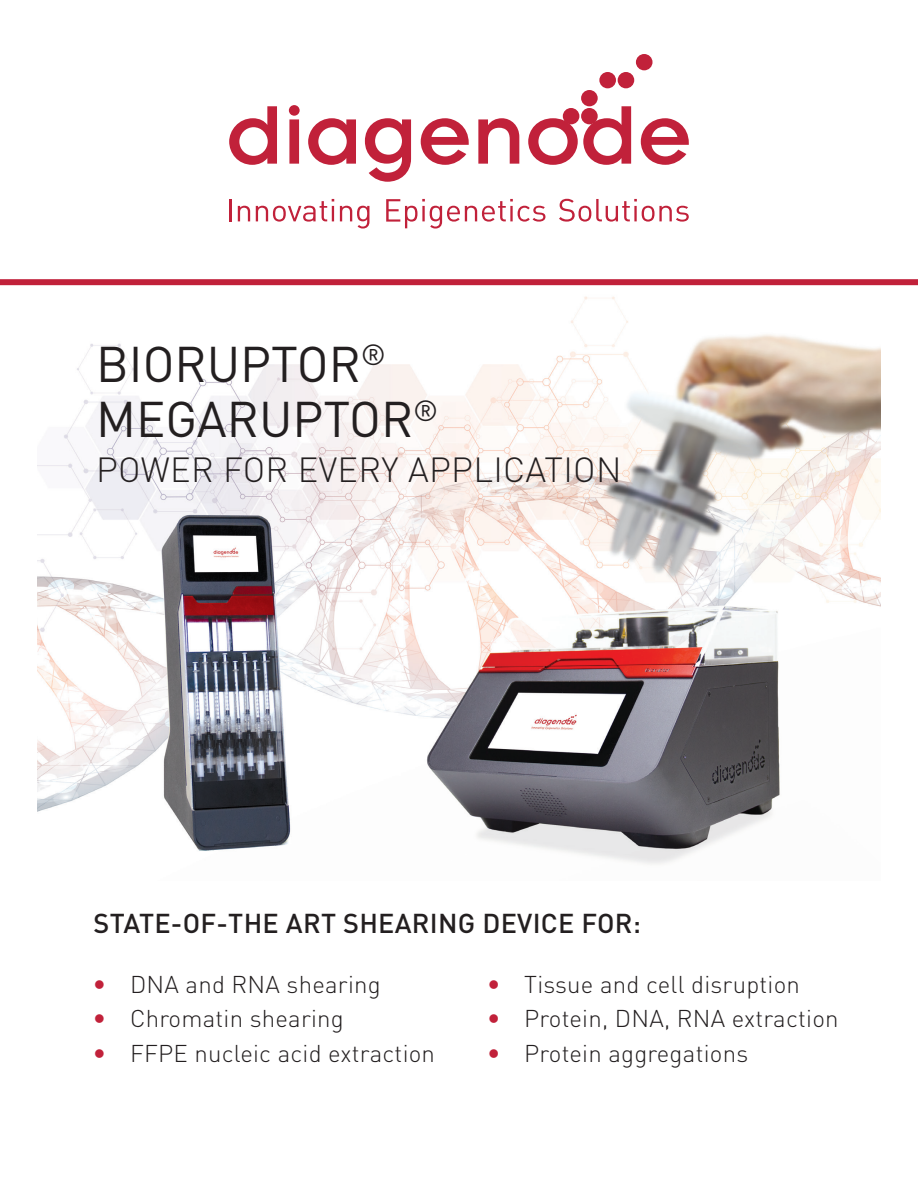
<style>
.page{position:relative;width:918px;height:1188px;background:#fff}
.page>*{position:absolute;margin:0;border:0;box-sizing:border-box;transform-origin:0 0}
.Head1{font:49.5px "DIN";color:#231f20}
.Head1-2{font:300 34.5px "DIN";letter-spacing:.01em;color:#231f20}
.Subhead{font:500 27px "DIN";letter-spacing:.01em;color:#231f20}
.Subhead1{font:300 24px "DIN";letter-spacing:.01em;color:#231f20}
.s1{font-family:"Avenir";font-weight:500;color:#c1213a}
</style>
<div class="page">
<img style="left:37px;top:285px;width:844px;height:580px">
<div style="left:0;top:279px;width:918px;height:6px;background:#c1213a"></div>
<div style="left:581px;top:90px;width:17px;height:16px;background:#c1213a;border-radius:50%"></div>
<div style="left:599px;top:72px;width:17px;height:16px;background:#c1213a;border-radius:50%"></div>
<div style="left:618px;top:72px;width:16px;height:16px;background:#c1213a;border-radius:50%"></div>
<div style="left:636px;top:54px;width:17px;height:16px;background:#c1213a;border-radius:50%"></div>
<svg style="left:229px;top:106px;width:48px;height:59px"></svg>
<svg style="left:289px;top:105px;width:11px;height:59px"></svg>
<svg style="left:308px;top:118px;width:48px;height:47px"></svg>
<svg style="left:365px;top:118px;width:46px;height:64px"></svg>
<svg style="left:421px;top:118px;width:48px;height:47px"></svg>
<svg style="left:478px;top:118px;width:41px;height:46px"></svg>
<svg style="left:528px;top:106px;width:103px;height:59px"></svg>
<svg style="left:641px;top:118px;width:48px;height:47px"></svg>
<hr style="left:229px;top:199px;width:3px;height:23px;background:#c1213a">
<svg style="left:238px;top:206px;width:12px;height:15px"></svg>
<svg style="left:256px;top:199px;width:78px;height:23px"></svg>
<svg style="left:340px;top:206px;width:29px;height:23px"></svg>
<svg style="left:386px;top:199px;width:159px;height:30px"></svg>
<svg style="left:559px;top:199px;width:130px;height:23px"></svg>
<p class="Head1" style="left:96px;top:333px;width:291px">BIORUPTOR<sup>®</sup></p>
<p class="Head1" style="left:96px;top:388px;width:344px">MEGARUPTOR<sup>®</sup></p>
<p class="Head1-2" style="left:96px;top:449px;width:527px">POWER FOR EVERY APPLICATION</p>
<p class="Subhead" style="left:94px;top:906px;width:549px">STATE-OF-THE ART SHEARING DEVICE FOR:</p>
<p class="Subhead1" style="left:94px;top:969px;width:289px"><span class="s1">•</span> DNA and RNA shearing</p>
<p class="Subhead1" style="left:94px;top:1004px;width:252px"><span class="s1">•</span> Chromatin shearing</p>
<p class="Subhead1" style="left:94px;top:1038px;width:343px"><span class="s1">•</span> FFPE nucleic acid extraction</p>
<p class="Subhead1" style="left:488px;top:969px;width:314px"><span class="s1">•</span> Tissue and cell disruption</p>
<p class="Subhead1" style="left:488px;top:1004px;width:352px"><span class="s1">•</span> Protein, DNA, RNA extraction</p>
<p class="Subhead1" style="left:488px;top:1038px;width:262px"><span class="s1">•</span> Protein aggregations</p>
</div>
